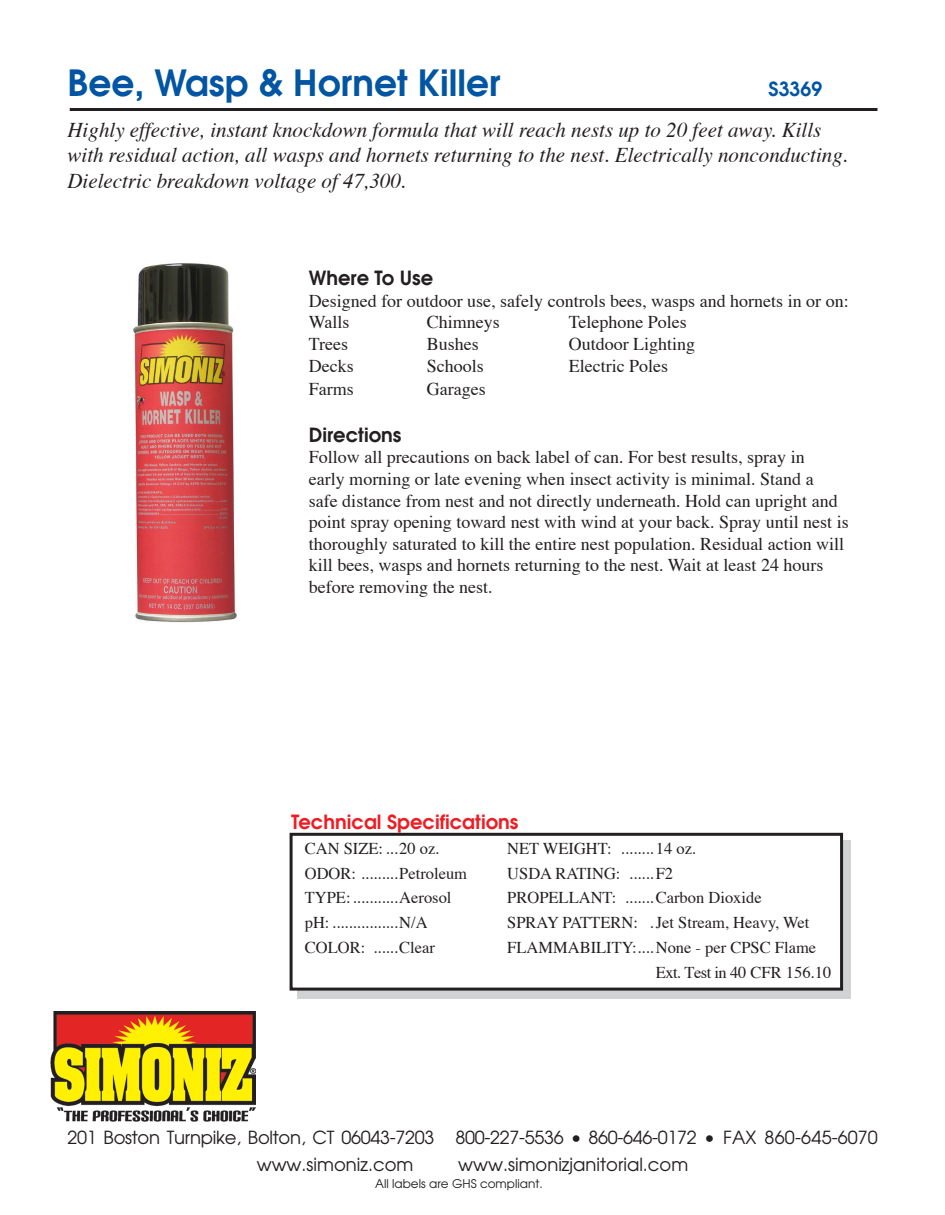
<style>
.page{position:relative;width:945px;height:1215px;background:#fff}
.page>*{position:absolute;margin:0;border:0;box-sizing:border-box;transform-origin:0 0}
.t1{font:600 36px "Avant Garde";color:#0155a2}
.t2{font:italic 21px/25.2px "Times";color:#231f20}
.t3{font:600 19.5px "Avant Garde";color:#ee1d23}
.t4{font:600 19.5px "Avant Garde";color:#231f20}
.t5{font:600 19.5px "Avant Garde";color:#0155a2}
.t6{font:18px/21.6px "Times";color:#231f20}
.t7{font:18px/27px "Avant Garde";letter-spacing:-.015em;color:#231f20}
.t8{font:16.5px "Times";color:#231f20}
.t9{font:12px "Avant Garde";color:#231f20}
</style>
<div class="page">
<img style="left:50px;top:1012px;width:206px;height:110px">
<hr style="left:70px;top:108px;width:807px;height:3px;background:#231f20">
<div style="left:297px;top:840px;width:553px;height:159px;background:#d1d2d4"></div>
<div style="left:291px;top:834px;width:551px;height:155px;background:#fff"></div>
<div style="left:290px;top:833px;width:553px;height:158px;border:3px solid #231f20"></div>
<img style="left:133px;top:263px;width:104px;height:360px">
<p class="t1" style="left:68px;top:60px;width:435px">Bee, Wasp &amp; Hornet Killer</p>
<p class="t2" style="left:68px;top:116px;width:782px">Highly effective, instant knockdown formula that will reach nests up to 20 feet away. Kills with residual action, all wasps and hornets returning to the nest. Electrically nonconducting.<br>Dielectric breakdown voltage of 47,300.</p>
<p class="t5" style="left:769px;top:76px;width:55px">S3369</p>
<p class="t4" style="left:309px;top:265px;width:126px">Where To Use</p>
<p class="t6" style="left:309px;top:288px;width:541px">Designed for outdoor use, safely controls bees, wasps and hornets in or on:</p>
<p class="t6" style="left:309px;top:310px;width:42px">Walls</p>
<p class="t6" style="left:427px;top:310px;width:75px">Chimneys</p>
<p class="t6" style="left:569px;top:310px;width:120px">Telephone Poles</p>
<p class="t6" style="left:309px;top:332px;width:41px">Trees</p>
<p class="t6" style="left:427px;top:332px;width:54px">Bushes</p>
<p class="t6" style="left:569px;top:332px;width:128px">Outdoor Lighting</p>
<p class="t6" style="left:309px;top:353px;width:46px">Decks</p>
<p class="t6" style="left:427px;top:353px;width:59px">Schools</p>
<p class="t6" style="left:569px;top:353px;width:101px">Electric Poles</p>
<p class="t6" style="left:309px;top:377px;width:46px">Farms</p>
<p class="t6" style="left:427px;top:377px;width:60px">Garages</p>
<p class="t4" style="left:309px;top:422px;width:94px">Directions</p>
<p class="t6" style="left:309px;top:445px;width:541px">Follow all precautions on back label of can. For best results, spray in<br>early morning or late evening when insect activity is minimal. Stand a<br>safe distance from nest and not directly underneath. Hold can upright and point spray opening toward nest with wind at your back. Spray until nest is thoroughly saturated to kill the entire nest population. Residual action will kill bees, wasps and hornets returning to the nest. Wait at least 24 hours before removing the nest.</p>
<p class="t3" style="left:291px;top:809px;width:229px">Technical Specifications</p>
<p class="t8" style="left:305px;top:833px;width:136px">CAN SIZE: ...20 oz.</p>
<p class="t8" style="left:507px;top:833px;width:190px">NET WEIGHT: ........14 oz.</p>
<p class="t8" style="left:305px;top:858px;width:164px">ODOR: .........Petroleum</p>
<p class="t8" style="left:507px;top:858px;width:167px">USDA RATING: ......F2</p>
<p class="t8" style="left:305px;top:882px;width:148px">TYPE: ...........Aerosol</p>
<p class="t8" style="left:507px;top:882px;width:256px">PROPELLANT: .......Carbon Dioxide</p>
<p class="t8" style="left:305px;top:907px;width:124px">pH: ................N/A</p>
<p class="t8" style="left:507px;top:907px;width:304px">SPRAY PATTERN: .Jet Stream, Heavy, Wet</p>
<p class="t8" style="left:305px;top:932px;width:132px">COLOR: ......Clear</p>
<p class="t8" style="left:507px;top:932px;width:310px">FLAMMABILITY:....None - per CPSC Flame</p>
<p class="t8" style="left:656px;top:957px;width:177px">Ext. Test in 40 CFR 156.10</p>
<p class="t7" style="left:257px;top:1123px;width:623px;text-indent:-189px">201 Boston Turnpike, Bolton, CT 06043-7203 800-227-5536 • 860-646-0172 • FAX 860-645-6070 www.simoniz.com</p>
<p class="t7" style="left:458px;top:1150px;width:231px">www.simonizjanitorial.com</p>
<p class="t9" style="left:375px;top:1176px;width:169px">All labels are GHS compliant.</p>
</div>
